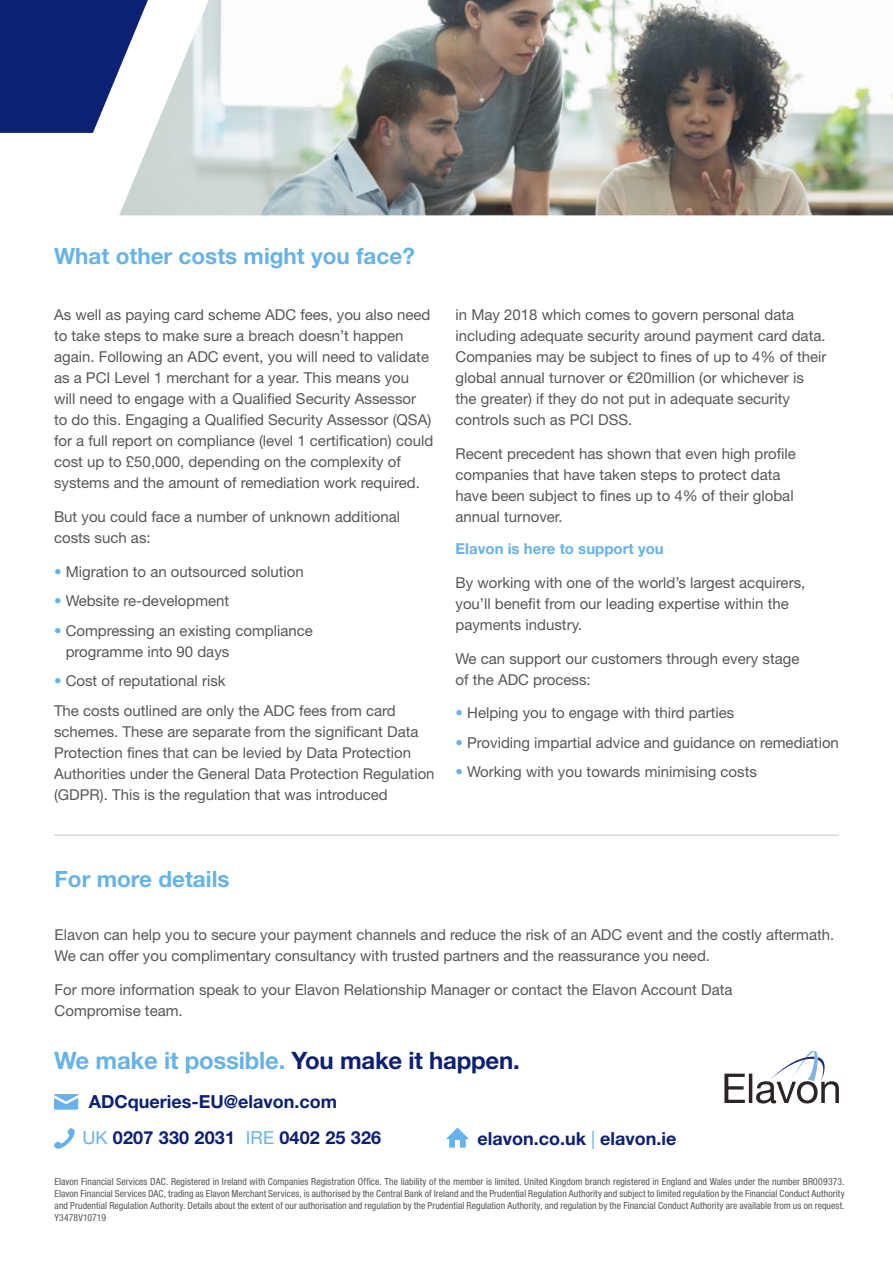
<style>
.page{position:relative;width:893px;height:1263px;background:#fff}
.page>*{position:absolute;margin:0;border:0;box-sizing:border-box;transform-origin:0 0}
.t1{font:700 24px "Helvetica Neue LT Std";letter-spacing:-.01em;color:#67b2e8}
.t2{font:700 22.5px "Helvetica Neue LT Std";color:#67b2e8}
.t3{font:700 18px/36.5px "Helvetica Neue LT Std";color:#0c2074}
.t4{font:15px/21px "Helvetica Neue LT Std";color:#575756}
.t5{font:700 15px "Helvetica Neue LT Std";color:#67b2e8}
.t6{font:condensed 9.75px/12px "Helvetica Neue LT Std";letter-spacing:.005em;color:#575756;text-align:justify}
.s1{color:#67b2e8}
.s2{color:#0c2074}
.s3{font-weight:400;color:#67b2e8}
</style>
<div class="page">
<svg style="left:54px;top:1094px;width:25px;height:16px"></svg>
<svg style="left:446px;top:1128px;width:23px;height:20px"></svg>
<svg style="left:54px;top:1128px;width:21px;height:21px"></svg>
<svg style="left:724px;top:1051px;width:115px;height:52px"></svg>
<hr style="left:54px;top:835px;width:785px;height:1px;background:#bdc6c3">
<div style="left:0;top:0;width:119px;height:133px;background:#0c2074"></div>
<img style="left:119px;top:0;width:774px;height:215px">
<h2 class="t2" style="left:54px;top:242px;width:362px">What other costs might you face?</h2>
<p class="t4" style="left:54px;top:304px;width:381px">As well as paying card scheme ADC fees, you also need to take steps to make sure a breach doesn’t happen again. Following an ADC event, you will need to validate as a PCI Level 1 merchant for a year. This means you will need to engage with a Qualified Security Assessor to do this. Engaging a Qualified Security Assessor (QSA) for a full report on compliance (level 1 certification) could cost up to £50,000, depending on the complexity of systems and the amount of remediation work required.</p>
<p class="t4" style="left:54px;top:506px;width:348px">But you could face a number of unknown additional costs such as:</p>
<p class="t4" style="left:54px;top:560px;width:251px"><span class="s1">•</span> Migration to an outsourced solution</p>
<p class="t4" style="left:54px;top:590px;width:177px"><span class="s1">•</span> Website re-development</p>
<p class="t4" style="left:66px;top:619px;width:249px;text-indent:-12px"><span class="s1">•</span> Compressing an existing compliance programme into 90 days</p>
<p class="t4" style="left:54px;top:666px;width:343px;line-height:29.5px"><span class="s1">•</span> Cost of reputational risk<br>The costs outlined are only the ADC fees from card</p>
<p class="t4" style="left:54px;top:720px;width:382px">schemes. These are separate from the significant Data Protection fines that can be levied by Data Protection Authorities under the General Data Protection Regulation (GDPR). This is the regulation that was introduced</p>
<p class="t4" style="left:455px;top:304px;width:372px">in May 2018 which comes to govern personal data including adequate security around payment card data.<br>Companies may be subject to fines of up to 4% of their global annual turnover or €20million (or whichever is the greater) if they do not put in adequate security controls such as PCI DSS.</p>
<p class="t4" style="left:455px;top:443px;width:342px">Recent precedent has shown that even high profile companies that have taken steps to protect data have been subject to fines up to 4% of their global annual turnover.</p>
<p class="t5" style="left:455px;top:539px;width:210px">Elavon is here to support you</p>
<p class="t4" style="left:455px;top:572px;width:351px">By working with one of the world’s largest acquirers, you’ll benefit from our leading expertise within the payments industry.</p>
<p class="t4" style="left:455px;top:647px;width:345px">We can support our customers through every stage of the ADC process:</p>
<p class="t4" style="left:455px;top:702px;width:280px"><span class="s1">•</span> Helping you to engage with third parties</p>
<p class="t4" style="left:455px;top:732px;width:385px"><span class="s1">•</span> Providing impartial advice and guidance on remediation</p>
<p class="t4" style="left:455px;top:761px;width:303px"><span class="s1">•</span> Working with you towards minimising costs</p>
<h2 class="t2" style="left:55px;top:865px;width:176px">For more details</h2>
<p class="t4" style="left:55px;top:924px;width:781px">Elavon can help you to secure your payment channels and reduce the risk of an ADC event and the costly aftermath.<br>We can offer you complimentary consultancy with trusted partners and the reassurance you need.</p>
<p class="t4" style="left:55px;top:978px;width:679px">For more information speak to your Elavon Relationship Manager or contact the Elavon Account Data<br>Compromise team.</p>
<h1 class="t1" style="left:54px;top:1046px;width:467px">We make it possible. <span class="s2">You make it happen.</span></h1>
<p class="t3" style="left:82px;top:1083px;width:300px;text-indent:6px">ADCqueries-EU@elavon.com<br><span class="s3">UK</span> 0207 330 2031 <span class="s3">IRE</span> 0402 25 326</p>
<p class="t3" style="left:477px;top:1119px;width:201px">elavon.co.uk <span class="s3">|</span> elavon.ie</p>
<p class="t6" style="left:55px;top:1176px;width:792px">Elavon Financial Services DAC. Registered in Ireland with Companies Registration Office. The liability of the member is limited. United Kingdom branch registered in England and Wales under the number BR009373.<br>Elavon Financial Services DAC, trading as Elavon Merchant Services, is authorised by the Central Bank of Ireland and the Prudential Regulation Authority and subject to limited regulation by the Financial Conduct Authority and Prudential Regulation Authority. Details about the extent of our authorisation and regulation by the Prudential Regulation Authority, and regulation by the Financial Conduct Authority are available from us on request.<br>Y3478V10719</p>
</div>
